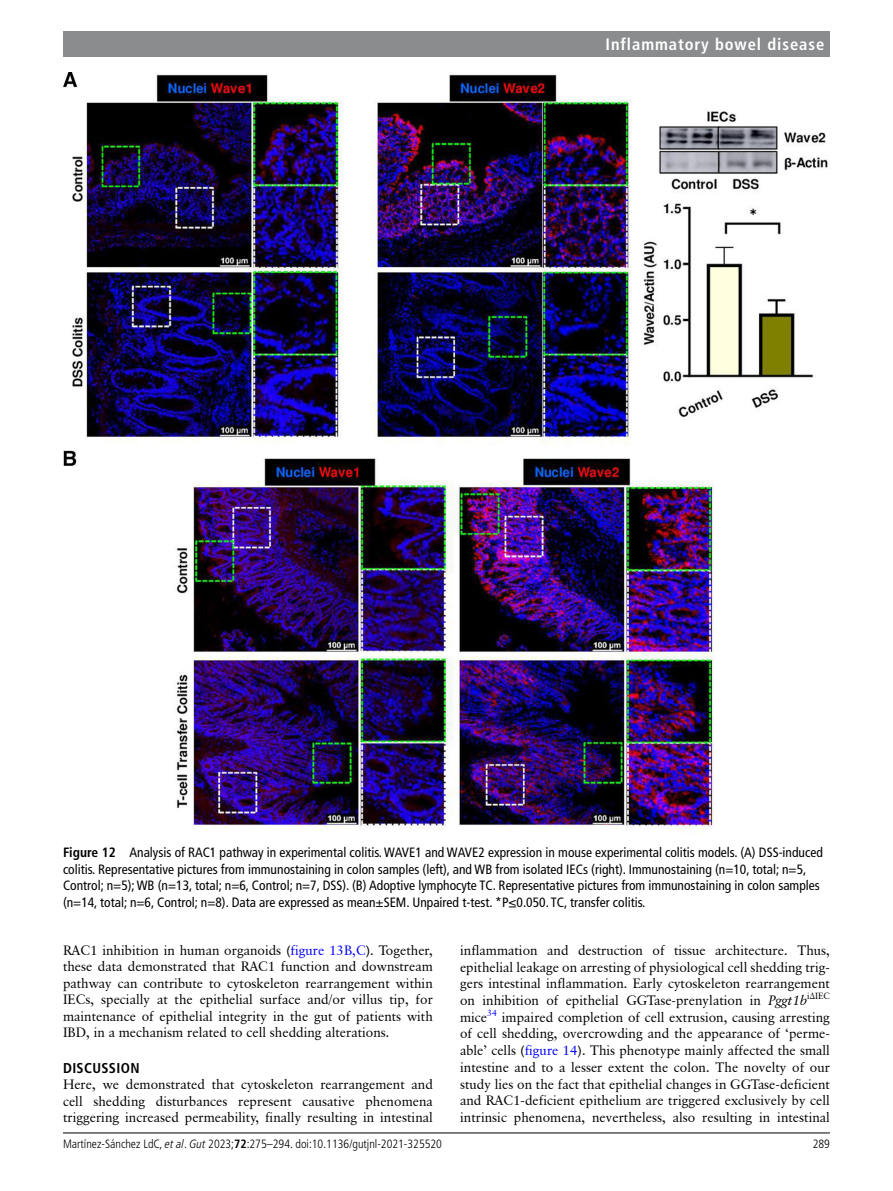
<style>
.page{position:relative;width:893px;height:1191px;background:#fff}
.page>*{position:absolute;margin:0;border:0;box-sizing:border-box;transform-origin:0 0}
.t1{font:700 condensed 16.5px "Frutiger LT Pro";letter-spacing:.055em;color:#fff}
.t2{font:700 condensed 14.25px "Frutiger LT Pro";letter-spacing:.025em;color:#000}
.t3{font:13.5px/16.6px "Classical Garamond BT";color:#000;text-align:justify}
.t4{font:condensed 13.5px/16.5px "Frutiger LT Pro";color:#000}
.t5{font:300 condensed 12px "Frutiger LT Pro";color:#000}
.t6{font:9px "Classical Garamond BT";color:#000}
.s1{font-weight:700}
.s2{color:#00f}
.s3{font-style:italic}
</style>
<div class="page">
<hr style="left:63px;top:1132px;width:767px;height:1px;background:#000">
<div style="left:63px;top:31px;width:767px;height:25px;background:#8a8c8e"></div>
<img style="left:64px;top:72px;width:764px;height:758px">
<p class="t1" style="left:605px;top:34px;width:220px">Inflammatory bowel disease</p>
<p class="t4" style="left:63px;top:844px;width:761px"><span class="s1">Figure 12</span> Analysis of RAC1 pathway in experimental colitis. WAVE1 and WAVE2 expression in mouse experimental colitis models. (A) DSS-induced colitis. Representative pictures from immunostaining in colon samples (left), and WB from isolated IECs (right). Immunostaining (n=10, total; n=5, Control; n=5); WB (n=13, total; n=6, Control; n=7, DSS). (B) Adoptive lymphocyte TC. Representative pictures from immunostaining in colon samples (n=14, total; n=6, Control; n=8). Data are expressed as mean±SEM. Unpaired t-test. *P≤0.050. TC, transfer colitis.</p>
<p class="t3" style="left:63px;top:941px;width:371px">RAC1 inhibition in human organoids (<span class="s2">figure 13B,C</span>). Together, these data demonstrated that RAC1 function and downstream pathway can contribute to cytoskeleton rearrangement within IECs, specially at the epithelial surface and/or villus tip, for maintenance of epithelial integrity in the gut of patients with IBD, in a mechanism related to cell shedding alterations.</p>
<p class="t2" style="left:63px;top:1059px;width:78px">Discussion</p>
<p class="t3" style="left:63px;top:1076px;width:371px">Here, we demonstrated that cytoskeleton rearrangement and cell shedding disturbances represent causative phenomena triggering increased permeability, finally resulting in intestinal</p>
<p class="t3" style="left:460px;top:941px;width:371px">inflammation and destruction of tissue architecture. Thus, epithelial leakage on arresting of physiological cell shedding trig&shy;gers intestinal inflammation. Early cytoskeleton rearrangement on inhibition of epithelial GGTase-prenylation in <span class="s3">Pggt1b</span></p>
<p class="t6" style="left:807px;top:990px;width:24px">iΔIEC</p>
<p class="t3" style="left:460px;top:1008px;width:371px">mice<sup>34</sup> impaired completion of cell extrusion, causing arresting of cell shedding, overcrowding and the appearance of ‘perme&shy;able’ cells (<span class="s2">figure 14</span>). This phenotype mainly affected the small intestine and to a lesser extent the colon. The novelty of our study lies on the fact that epithelial changes in GGTase-deficient and RAC1-deficient epithelium are triggered exclusively by cell intrinsic phenomena, nevertheless, also resulting in intestinal</p>
<p class="t5" style="left:63px;top:1136px;width:381px">Martínez-Sánchez LdC, <span class="s3">et al</span>. <span class="s3">Gut</span> 2023;<span class="s1">72</span>:275–294. doi:10.1136/gutjnl-2021-325520</p>
<p class="t5" style="left:813px;top:1136px;width:19px">289</p>
</div>
